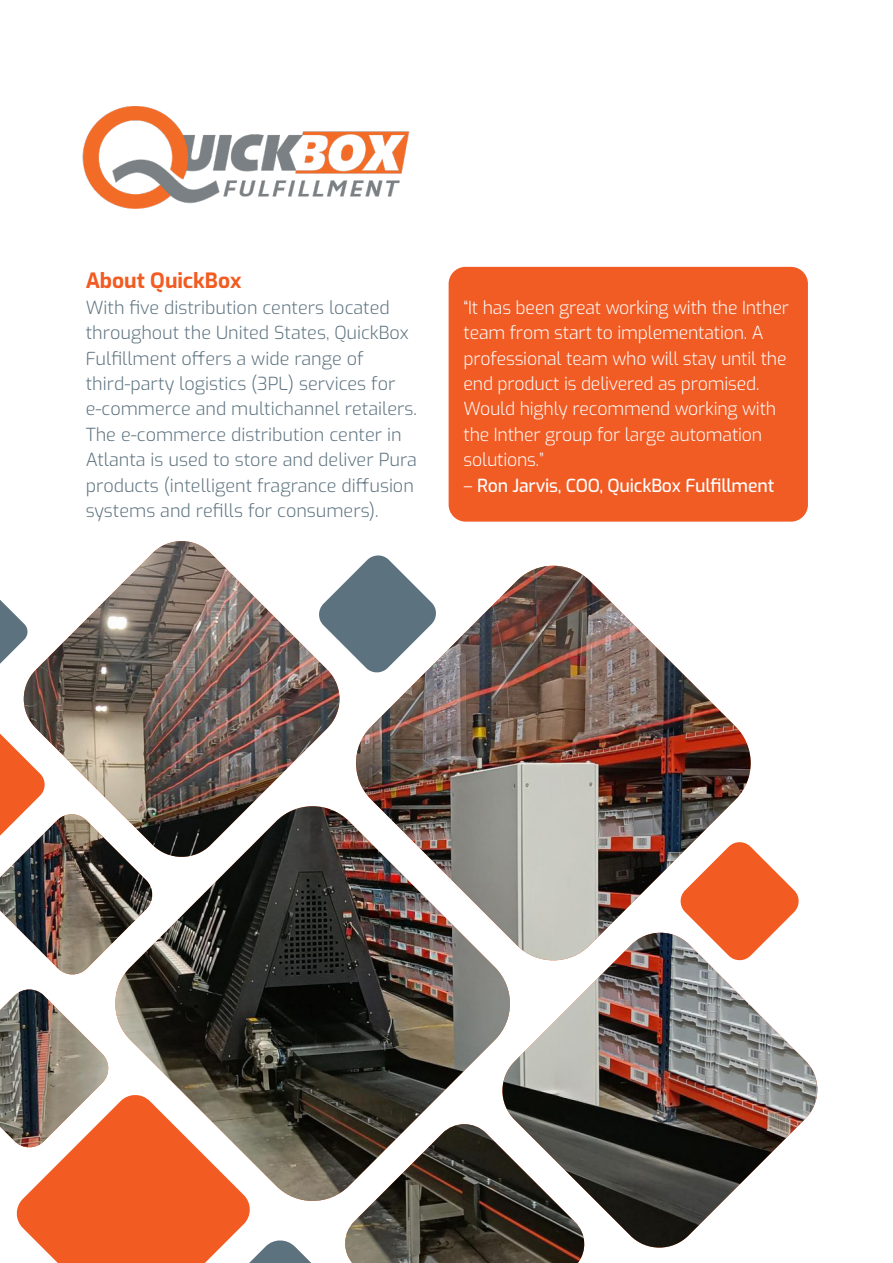
<style>
.page{position:relative;width:893px;height:1263px;background:#fff}
.page>*{position:absolute;margin:0;border:0;box-sizing:border-box;transform-origin:0 0}
.Bodytekst_bold_-_Exo_Bold{font:700 21px "Exo";color:#f25b21}
.Bodytekst_-_Exo_Light{font:300 18px/25.3px "Exo";color:#5c727f}
.Bodytekst_-_Exo_Light-2{font:300 18px/25.3px "Exo";letter-spacing:-.01em;color:#fff}
.Bodytekst_-_Exo_Light-3{font:500 18px "Exo";letter-spacing:-.01em;color:#fff}
.s1{font-weight:300}
</style>
<div class="page">
<div style="left:449px;top:267px;width:359px;height:255px;background:#f15b24;border-radius:17px"></div>
<img style="left:0;top:541px;width:818px;height:722px">
<svg style="left:0;top:589px;width:29px;height:86px"></svg>
<svg style="left:317px;top:554px;width:120px;height:120px"></svg>
<svg style="left:0;top:724px;width:46px;height:121px"></svg>
<svg style="left:679px;top:841px;width:121px;height:121px"></svg>
<svg style="left:15px;top:1093px;width:346px;height:170px"></svg>
<img style="left:82px;top:106px;width:328px;height:103px">
<p class="Bodytekst_bold_-_Exo_Bold" style="left:86px;top:265px;width:157px">About QuickBox</p>
<p class="Bodytekst_-_Exo_Light" style="left:86px;top:294px;width:333px">With five distribution centers located throughout the United States, QuickBox Fulfillment offers a wide range of third-party logistics (3PL) services for e-commerce and multichannel retailers.<br>The e-commerce distribution center in Atlanta is used to store and deliver Pura products (intelligent fragrance diffusion systems and refills for consumers).</p>
<p class="Bodytekst_-_Exo_Light-2" style="left:463px;top:294px;width:327px">“It has been great working with the Inther team from start to implementation. A professional team who will stay until the end product is delivered as promised.<br>Would highly recommend working with the Inther group for large automation solutions.”</p>
<p class="Bodytekst_-_Exo_Light-3" style="left:463px;top:472px;width:312px"><span class="s1">–</span> Ron Jarvis, COO, QuickBox Fulfillment</p>
</div>
